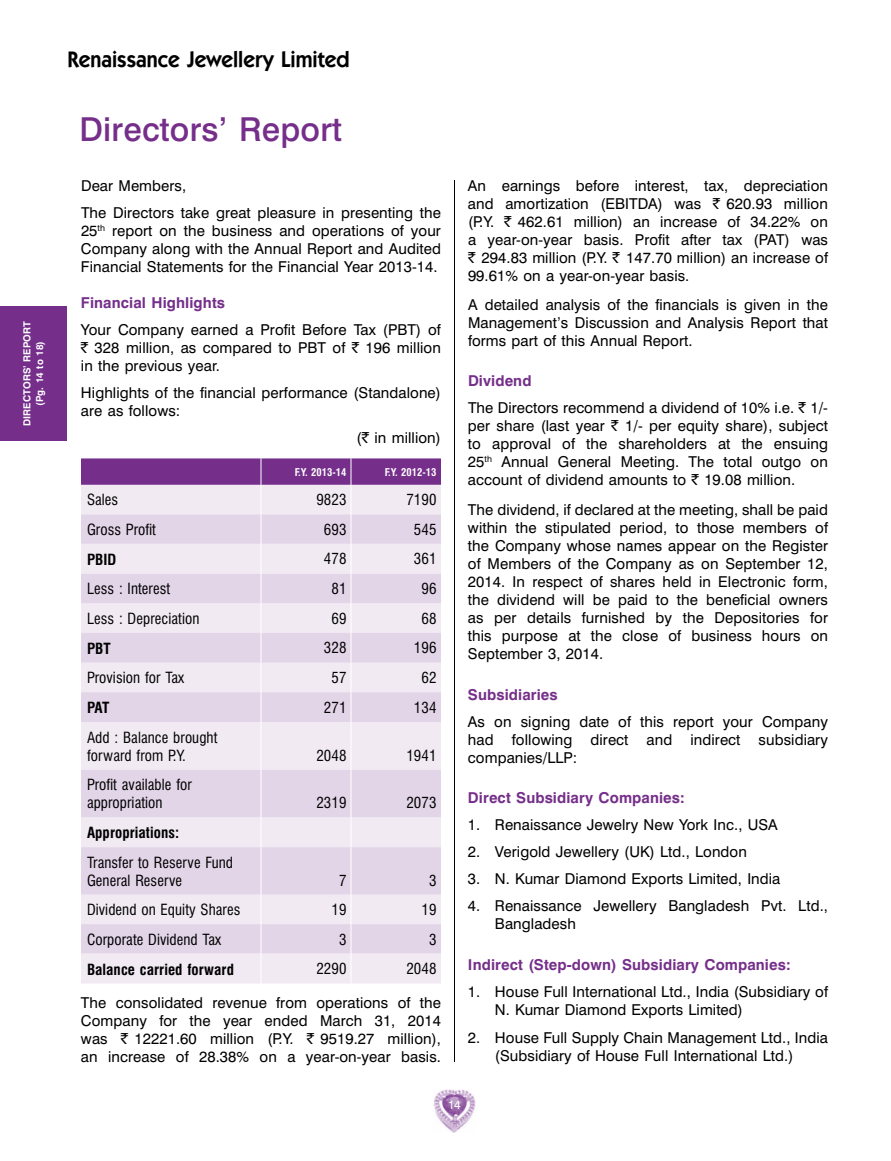
<style>
.page{position:relative;width:891px;height:1161px;background:#fff}
.page>*{position:absolute;margin:0;border:0;box-sizing:border-box;transform-origin:0 0}
.t1{font:500 33px "Swiss 721 BT";letter-spacing:.005em;color:#752f8a}
.t2{font:600 22.5px "Kabel IT Cby BT";color:#000;scale:.95 1}
.t3{font:15px/18px "Swiss 721 BT";letter-spacing:.005em;color:#000}
.t4{font:condensed 15px/18px "Swiss 721 BT";letter-spacing:.005em;color:#000}
.t5{font:700 15px "Swiss 721 BT";letter-spacing:.005em;color:#752f8a}
.t6{font:700 condensed 15px "Swiss 721 BT";letter-spacing:.005em;color:#000}
.t7{font:12px "Swiss 721 BT";color:#fff}
.t8{font:700 condensed 10.5px "Swiss 721 BT";letter-spacing:.005em;color:#fff}
.t9{font:700 9.75px/12.8px "Swiss 721 BT";letter-spacing:.005em;color:#fff;text-align:center}
.s1{font-weight:700;color:#752f8a}
.s2{font-family:"Rupee Foradian"}
.s3{font-weight:700}
</style>
<div class="page">
<div style="left:0;top:306px;width:68px;height:135px;background:#752f8a"></div>
<img style="left:433px;top:1089px;width:43px;height:43px">
<hr style="left:454px;top:180px;width:1px;height:882px;background:#000">
<div style="left:81px;top:954px;width:360px;height:30px;background:#f1eaf3"></div>
<svg style="left:81px;top:514px;width:360px;height:440px;background:#e9deed"></svg>
<svg style="left:81px;top:458px;width:360px;height:56px;background:#b793c2"></svg>
<hr style="left:261px;top:514px;width:1px;height:30px;background:#fff">
<hr style="left:351px;top:514px;width:1px;height:30px;background:#fff">
<hr style="left:261px;top:544px;width:1px;height:30px;background:#fff">
<hr style="left:351px;top:544px;width:1px;height:30px;background:#fff">
<svg style="left:261px;top:574px;width:1px;height:29px"></svg>
<svg style="left:351px;top:574px;width:1px;height:29px"></svg>
<hr style="left:261px;top:603px;width:1px;height:30px;background:#fff">
<hr style="left:351px;top:603px;width:1px;height:30px;background:#fff">
<hr style="left:261px;top:633px;width:1px;height:30px;background:#fff">
<hr style="left:351px;top:633px;width:1px;height:30px;background:#fff">
<svg style="left:261px;top:663px;width:1px;height:29px"></svg>
<svg style="left:351px;top:663px;width:1px;height:29px"></svg>
<hr style="left:261px;top:692px;width:1px;height:30px;background:#fff">
<hr style="left:351px;top:692px;width:1px;height:30px;background:#fff">
<hr style="left:261px;top:722px;width:1px;height:48px;background:#fff">
<hr style="left:351px;top:722px;width:1px;height:48px;background:#fff">
<hr style="left:261px;top:770px;width:1px;height:47px;background:#fff">
<hr style="left:351px;top:770px;width:1px;height:47px;background:#fff">
<hr style="left:261px;top:817px;width:1px;height:30px;background:#fff">
<hr style="left:351px;top:817px;width:1px;height:30px;background:#fff">
<hr style="left:261px;top:847px;width:1px;height:48px;background:#fff">
<hr style="left:351px;top:847px;width:1px;height:48px;background:#fff">
<svg style="left:261px;top:895px;width:1px;height:29px"></svg>
<svg style="left:351px;top:895px;width:1px;height:29px"></svg>
<hr style="left:261px;top:924px;width:1px;height:30px;background:#fff">
<hr style="left:351px;top:924px;width:1px;height:30px;background:#fff">
<hr style="left:261px;top:954px;width:1px;height:30px;background:#fff">
<hr style="left:351px;top:954px;width:1px;height:30px;background:#fff">
<p class="t9" style="left:20px;top:426px;width:106px;rotate:-90deg">DIRECTORS’ REPORT (Pg. 14 to 18)</p>
<h2 class="t2" style="left:68px;top:45px;width:298px">Renaissance Jewellery Limited</h2>
<p class="t1" style="left:80px;top:109px;width:264px">Directors’ Report</p>
<p class="t3" style="left:81px;top:173px;width:361px;line-height:27px">Dear Members,<br>The Directors take great pleasure in presenting the</p>
<p class="t3" style="left:81px;top:222px;width:361px;text-align:justify">25<sup>th</sup> report on the business and operations of your Company along with the Annual Report and Audited Financial Statements for the Financial Year 2013-14.</p>
<p class="t3" style="left:81px;top:290px;width:361px;line-height:27px"><span class="s1">Financial Highlights<br></span>Your Company earned a Profit Before Tax (PBT) of</p>
<p class="t3" style="left:81px;top:339px;width:361px"><span class="s2">`</span> 328 million, as compared to PBT of <span class="s2">`</span> 196 million in the previous year.</p>
<p class="t3" style="left:81px;top:384px;width:361px">Highlights of the financial performance (Standalone) are as follows:</p>
<p class="t3" style="left:357px;top:429px;width:86px">(<span class="s2">`</span> in million)</p>
<p class="t8" style="left:295px;top:466px;width:53px">F.Y. 2013-14</p>
<p class="t8" style="left:385px;top:466px;width:53px">F.Y. 2012-13</p>
<p class="t4" style="left:87px;top:491px;width:33px">Sales</p>
<p class="t4" style="left:316px;top:491px;width:32px">9823</p>
<p class="t4" style="left:406px;top:491px;width:32px">7190</p>
<p class="t4" style="left:87px;top:520px;width:70px">Gross Profit</p>
<p class="t4" style="left:324px;top:520px;width:24px">693</p>
<p class="t4" style="left:414px;top:520px;width:24px">545</p>
<p class="t6" style="left:87px;top:550px;width:31px">PBID</p>
<p class="t4" style="left:324px;top:550px;width:24px">478</p>
<p class="t4" style="left:414px;top:550px;width:24px">361</p>
<p class="t4" style="left:87px;top:580px;width:85px">Less : Interest</p>
<p class="t4" style="left:331px;top:580px;width:17px">81</p>
<p class="t4" style="left:421px;top:580px;width:17px">96</p>
<p class="t4" style="left:87px;top:609px;width:114px">Less : Depreciation</p>
<p class="t4" style="left:331px;top:609px;width:17px">69</p>
<p class="t4" style="left:421px;top:609px;width:17px">68</p>
<p class="t6" style="left:87px;top:639px;width:25px">PBT</p>
<p class="t4" style="left:324px;top:639px;width:24px">328</p>
<p class="t4" style="left:414px;top:639px;width:24px">196</p>
<p class="t4" style="left:87px;top:669px;width:99px">Provision for Tax</p>
<p class="t4" style="left:331px;top:669px;width:17px">57</p>
<p class="t4" style="left:421px;top:669px;width:17px">62</p>
<p class="t6" style="left:87px;top:699px;width:24px">PAT</p>
<p class="t4" style="left:324px;top:698px;width:24px">271</p>
<p class="t4" style="left:414px;top:698px;width:24px">134</p>
<p class="t4" style="left:87px;top:728px;width:132px">Add : Balance brought forward from P.Y.</p>
<p class="t4" style="left:316px;top:746px;width:32px">2048</p>
<p class="t4" style="left:406px;top:746px;width:32px">1941</p>
<p class="t4" style="left:87px;top:776px;width:107px">Profit available for appropriation</p>
<p class="t4" style="left:316px;top:794px;width:32px">2319</p>
<p class="t4" style="left:406px;top:794px;width:32px">2073</p>
<p class="t4" style="left:87px;top:818px;width:148px;line-height:29.4px"><span class="s3">Appropriations:<br></span>Transfer to Reserve Fund</p>
<p class="t4" style="left:87px;top:871px;width:97px">General Reserve</p>
<p class="t4" style="left:339px;top:871px;width:9px">7</p>
<p class="t4" style="left:429px;top:871px;width:9px">3</p>
<p class="t4" style="left:87px;top:901px;width:155px">Dividend on Equity Shares</p>
<p class="t4" style="left:331px;top:901px;width:17px">19</p>
<p class="t4" style="left:421px;top:901px;width:17px">19</p>
<p class="t4" style="left:87px;top:930px;width:136px">Corporate Dividend Tax</p>
<p class="t4" style="left:339px;top:930px;width:9px">3</p>
<p class="t4" style="left:429px;top:930px;width:9px">3</p>
<p class="t6" style="left:87px;top:960px;width:149px">Balance carried forward</p>
<p class="t4" style="left:316px;top:960px;width:32px">2290</p>
<p class="t4" style="left:406px;top:960px;width:32px">2048</p>
<p class="t3" style="left:81px;top:993px;width:362px;text-align:justify">The consolidated revenue from operations of the Company for the year ended March 31, 2014 was <span class="s2">`</span> 12221.60 million (P.Y. <span class="s2">`</span> 9519.27 million), an increase of 28.38% on a year-on-year basis.</p>
<p class="t3" style="left:468px;top:177px;width:362px;text-align:justify">An earnings before interest, tax, depreciation and amortization (EBITDA) was <span class="s2">`</span> 620.93 million (P.Y. <span class="s2">`</span> 462.61 million) an increase of 34.22% on a year-on-year basis. Profit after tax (PAT) was <span class="s2">`</span> 294.83 million (P.Y. <span class="s2">`</span> 147.70 million) an increase of 99.61% on a year-on-year basis.</p>
<p class="t3" style="left:468px;top:295px;width:362px;text-align:justify">A detailed analysis of the financials is given in the Management’s Discussion and Analysis Report that forms part of this Annual Report.</p>
<p class="t3" style="left:468px;top:367px;width:361px;line-height:27px"><span class="s1">Dividend<br></span>The Directors recommend a dividend of 10% i.e. <span class="s2">`</span> 1/-</p>
<p class="t3" style="left:468px;top:417px;width:361px;text-align:justify">per share (last year <span class="s2">`</span> 1/- per equity share), subject to approval of the shareholders at the ensuing 25<sup>th</sup> Annual General Meeting. The total outgo on account of dividend amounts to <span class="s2">`</span> 19.08 million.</p>
<p class="t3" style="left:468px;top:501px;width:362px;text-align:justify">The dividend, if declared at the meeting, shall be paid within the stipulated period, to those members of the Company whose names appear on the Register of Members of the Company as on September 12, 2014. In respect of shares held in Electronic form, the dividend will be paid to the beneficial owners as per details furnished by the Depositories for this purpose at the close of business hours on September 3, 2014.</p>
<p class="t3" style="left:468px;top:681px;width:362px;line-height:27px"><span class="s1">Subsidiaries<br></span>As on signing date of this report your Company</p>
<p class="t3" style="left:468px;top:731px;width:362px">had following direct and indirect subsidiary companies/LLP:</p>
<p class="t5" style="left:468px;top:789px;width:218px">Direct Subsidiary Companies:</p>
<p class="t3" style="left:468px;top:816px;width:311px">1. Renaissance Jewelry New York Inc., USA</p>
<p class="t3" style="left:468px;top:843px;width:280px">2. Verigold Jewellery (UK) Ltd., London</p>
<p class="t3" style="left:468px;top:870px;width:314px">3. N. Kumar Diamond Exports Limited, India</p>
<p class="t3" style="left:495px;top:897px;width:335px;text-indent:-27px">4. Renaissance Jewellery Bangladesh Pvt. Ltd.,<br>Bangladesh</p>
<p class="t5" style="left:468px;top:955px;width:324px">Indirect (Step-down) Subsidiary Companies:</p>
<p class="t3" style="left:495px;top:983px;width:335px;text-indent:-27px">1. House Full International Ltd., India (Subsidiary of<br>N. Kumar Diamond Exports Limited)</p>
<p class="t3" style="left:468px;top:1029px;width:361px;text-align:center">2. House Full Supply Chain Management Ltd., India (Subsidiary of House Full International Ltd.)</p>
<p class="t7" style="left:448px;top:1097px;width:14px">14</p>
</div>
